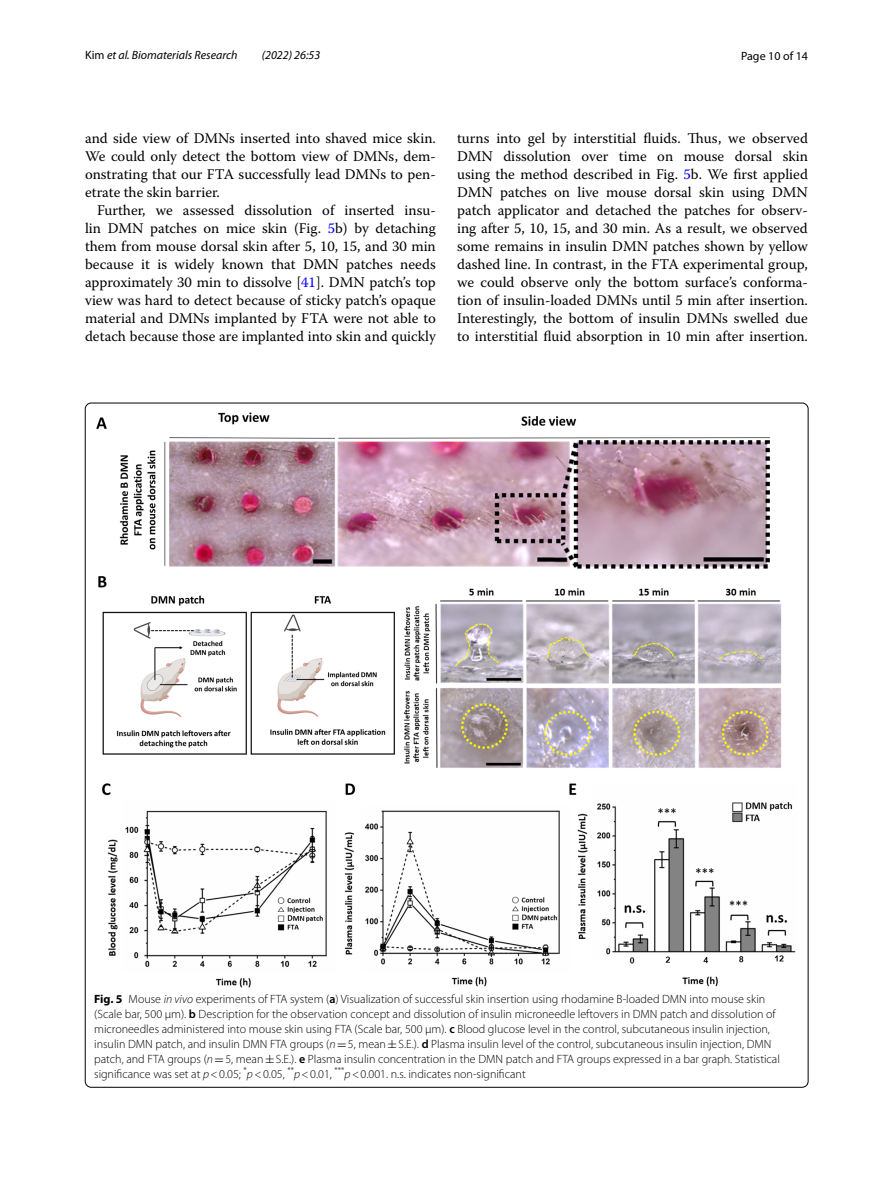
<style>
.page{position:relative;width:893px;height:1187px;background:#fff}
.page>*{position:absolute;margin:0;border:0;box-sizing:border-box;transform-origin:0 0}
.t1{font:14.7px/18px "Warnock Pro";color:#000;text-align:justify}
.t2{font:300 12px/15px "Myriad Pro";color:#000}
.t3{font:italic 12px "Myriad Pro";color:#000}
.t4{font:12px "Myriad Pro";color:#000}
.s1{font-style:normal}
.s2{color:#00f}
.s3{font-weight:700}
.s4{font-style:italic}
.s5{font-weight:600}
.s6{font-family:"MTSY";font-weight:400}
</style>
<div class="page">
<img style="left:96px;top:412px;width:700px;height:575px">
<p class="t3" style="left:85px;top:48px;width:154px"><span class="s1">Kim</span> et al. Biomaterials Research</p>
<p class="t3" style="left:262px;top:48px;width:60px">(2022) 26:53</p>
<p class="t4" style="left:741px;top:48px;width:68px">Page 10 of 14</p>
<p class="t1" style="left:85px;top:128px;width:352px">and side view of DMNs inserted into shaved mice skin.<br>We could only detect the bottom view of DMNs, dem&shy;onstrating that our FTA successfully lead DMNs to pen&shy;etrate the skin barrier.</p>
<p class="t1" style="left:85px;top:200px;width:352px;text-indent:12px">Further, we assessed dissolution of inserted insu&shy;lin DMN patches on mice skin (Fig. <span class="s2">5</span>b) by detaching them from mouse dorsal skin after 5, 10, 15, and 30 min because it is widely known that DMN patches needs approximately 30 min to dissolve [<span class="s2">41</span>]. DMN patch’s top view was hard to detect because of sticky patch’s opaque material and DMNs implanted by FTA were not able to detach because those are implanted into skin and quickly</p>
<p class="t1" style="left:457px;top:128px;width:352px">turns into gel by interstitial fluids. Thus, we observed DMN dissolution over time on mouse dorsal skin using the method described in Fig. <span class="s2">5</span>b. We first applied DMN patches on live mouse dorsal skin using DMN patch applicator and detached the patches for observ&shy;ing after 5, 10, 15, and 30 min. As a result, we observed some remains in insulin DMN patches shown by yellow dashed line. In contrast, in the FTA experimental group, we could observe only the bottom surface’s conforma&shy;tion of insulin-loaded DMNs until 5 min after insertion.<br>Interestingly, the bottom of insulin DMNs swelled due to interstitial fluid absorption in 10 min after insertion.</p>
<p class="t2" style="left:94px;top:991px;width:687px"><span class="s3">Fig. 5</span> Mouse <span class="s4">in vivo</span> experiments of FTA system (<span class="s5">a</span>) Visualization of successful skin insertion using rhodamine B-loaded DMN into mouse skin (Scale bar, 500 µm). <span class="s5">b</span> Description for the observation concept and dissolution of insulin microneedle leftovers in DMN patch and dissolution of microneedles administered into mouse skin using FTA (Scale bar, 500 µm). <span class="s5">c</span> Blood glucose level in the control, subcutaneous insulin injection, insulin DMN patch, and insulin DMN FTA groups (<span class="s4">n</span><span class="s6">=</span>5, mean<span class="s6">±</span>S.E.). <span class="s5">d</span> Plasma insulin level of the control, subcutaneous insulin injection, DMN patch, and FTA groups (<span class="s4">n</span><span class="s6">=</span>5, mean<span class="s6">±</span>S.E.). <span class="s5">e</span> Plasma insulin concentration in the DMN patch and FTA groups expressed in a bar graph. Statistical significance was set at <span class="s4">p</span>&lt;0.05; <sup>*</sup><span class="s4">p</span>&lt;0.05, <sup>**</sup><span class="s4">p</span>&lt;0.01, <sup>***</sup><span class="s4">p</span>&lt;0.001. n.s. indicates non-significant</p>
</div>
